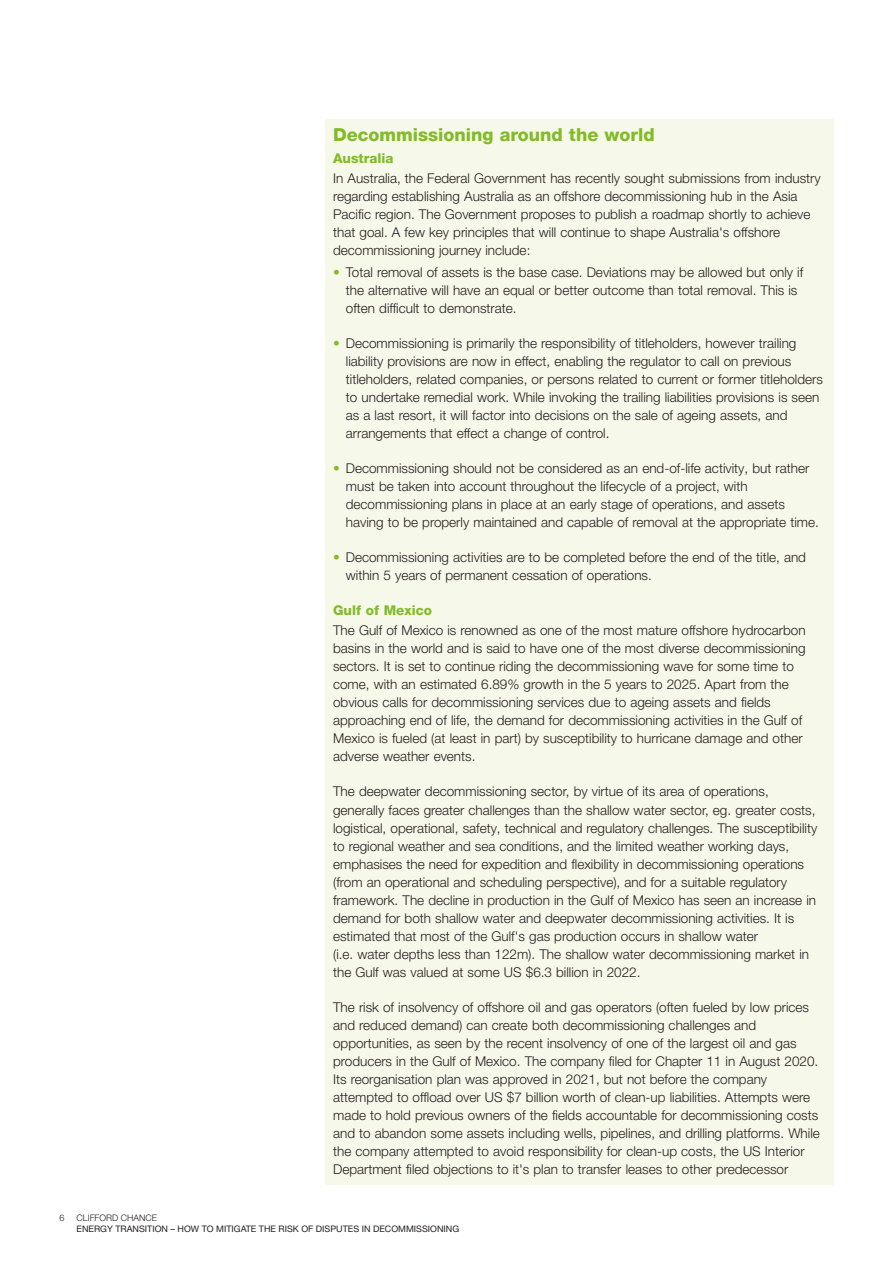
<style>
.page{position:relative;width:893px;height:1263px;background:#fff}
.page>*{position:absolute;margin:0;border:0;box-sizing:border-box;transform-origin:0 0}
._02__Heading_1{font:800 18px "Helvetica Neue LT Pro";color:#82bb27}
._05__Body_Text_4MM{font:300 13.5px/18px "Helvetica Neue LT Pro";color:#231f20}
._02__Heading_1-2{font:300 13.5px/18px "Helvetica Neue LT Pro";color:#231f20}
._03__Heading_2{font:800 13.5px "Helvetica Neue LT Pro";color:#82bb27}
.t1{font:9px "Helvetica Neue LT Pro";color:#231f20}
.t2{font:300 9px "Helvetica Neue LT Pro";color:#231f20}
.s1{color:#82bb27}
</style>
<div class="page">
<div style="left:325px;top:119px;width:508px;height:1065px;background:#f6f8ea"></div>
<p class="_02__Heading_1" style="left:333px;top:123px;width:323px">Decommissioning around the world</p>
<p class="_03__Heading_2" style="left:333px;top:150px;width:62px">Australia</p>
<p class="_02__Heading_1-2" style="left:333px;top:169px;width:489px">In Australia, the Federal Government has recently sought submissions from industry regarding establishing Australia as an offshore decommissioning hub in the Asia Pacific region. The Government proposes to publish a roadmap shortly to achieve that goal. A few key principles that will continue to shape Australia's offshore decommissioning journey include:</p>
<p class="_05__Body_Text_4MM" style="left:346px;top:263px;width:459px;text-indent:-13px"><span class="s1">•</span> Total removal of assets is the base case. Deviations may be allowed but only if the alternative will have an equal or better outcome than total removal. This is often difficult to demonstrate.</p>
<p class="_05__Body_Text_4MM" style="left:346px;top:334px;width:478px;text-indent:-13px"><span class="s1">•</span> Decommissioning is primarily the responsibility of titleholders, however trailing liability provisions are now in effect, enabling the regulator to call on previous titleholders, related companies, or persons related to current or former titleholders to undertake remedial work. While invoking the trailing liabilities provisions is seen as a last resort, it will factor into decisions on the sale of ageing assets, and arrangements that effect a change of control.</p>
<p class="_05__Body_Text_4MM" style="left:346px;top:459px;width:474px;text-indent:-13px"><span class="s1">•</span> Decommissioning should not be considered as an end-of-life activity, but rather must be taken into account throughout the lifecycle of a project, with decommissioning plans in place at an early stage of operations, and assets having to be properly maintained and capable of removal at the appropriate time.</p>
<p class="_05__Body_Text_4MM" style="left:346px;top:548px;width:462px;text-indent:-13px"><span class="s1">•</span> Decommissioning activities are to be completed before the end of the title, and within 5 years of permanent cessation of operations.</p>
<p class="_03__Heading_2" style="left:333px;top:602px;width:100px">Gulf of Mexico</p>
<p class="_05__Body_Text_4MM" style="left:333px;top:621px;width:474px">The Gulf of Mexico is renowned as one of the most mature offshore hydrocarbon basins in the world and is said to have one of the most diverse decommissioning sectors. It is set to continue riding the decommissioning wave for some time to come, with an estimated 6.89% growth in the 5 years to 2025. Apart from the obvious calls for decommissioning services due to ageing assets and fields approaching end of life, the demand for decommissioning activities in the Gulf of Mexico is fueled (at least in part) by susceptibility to hurricane damage and other adverse weather events.</p>
<p class="_05__Body_Text_4MM" style="left:333px;top:782px;width:486px">The deepwater decommissioning sector, by virtue of its area of operations, generally faces greater challenges than the shallow water sector, eg. greater costs, logistical, operational, safety, technical and regulatory challenges. The susceptibility to regional weather and sea conditions, and the limited weather working days, emphasises the need for expedition and flexibility in decommissioning operations (from an operational and scheduling perspective), and for a suitable regulatory framework. The decline in production in the Gulf of Mexico has seen an increase in demand for both shallow water and deepwater decommissioning activities. It is estimated that most of the Gulf's gas production occurs in shallow water<br>(i.e. water depths less than 122m). The shallow water decommissioning market in the Gulf was valued at some US $6.3 billion in 2022.</p>
<p class="_05__Body_Text_4MM" style="left:333px;top:997px;width:488px">The risk of insolvency of offshore oil and gas operators (often fueled by low prices and reduced demand) can create both decommissioning challenges and opportunities, as seen by the recent insolvency of one of the largest oil and gas producers in the Gulf of Mexico. The company filed for Chapter 11 in August 2020.<br>Its reorganisation plan was approved in 2021, but not before the company attempted to offload over US $7 billion worth of clean-up liabilities. Attempts were made to hold previous owners of the fields accountable for decommissioning costs and to abandon some assets including wells, pipelines, and drilling platforms. While the company attempted to avoid responsibility for clean-up costs, the US Interior Department filed objections to it's plan to transfer leases to other predecessor</p>
<p class="t2" style="left:60px;top:1213px;width:7px">6</p>
<p class="t2" style="left:77px;top:1213px;width:82px">CLIFFORD CHANCE</p>
<p class="t1" style="left:77px;top:1223px;width:384px">ENERGY TRANSITION – HOW TO MITIGATE THE RISK OF DISPUTES IN DECOMMISSIONING</p>
</div>
